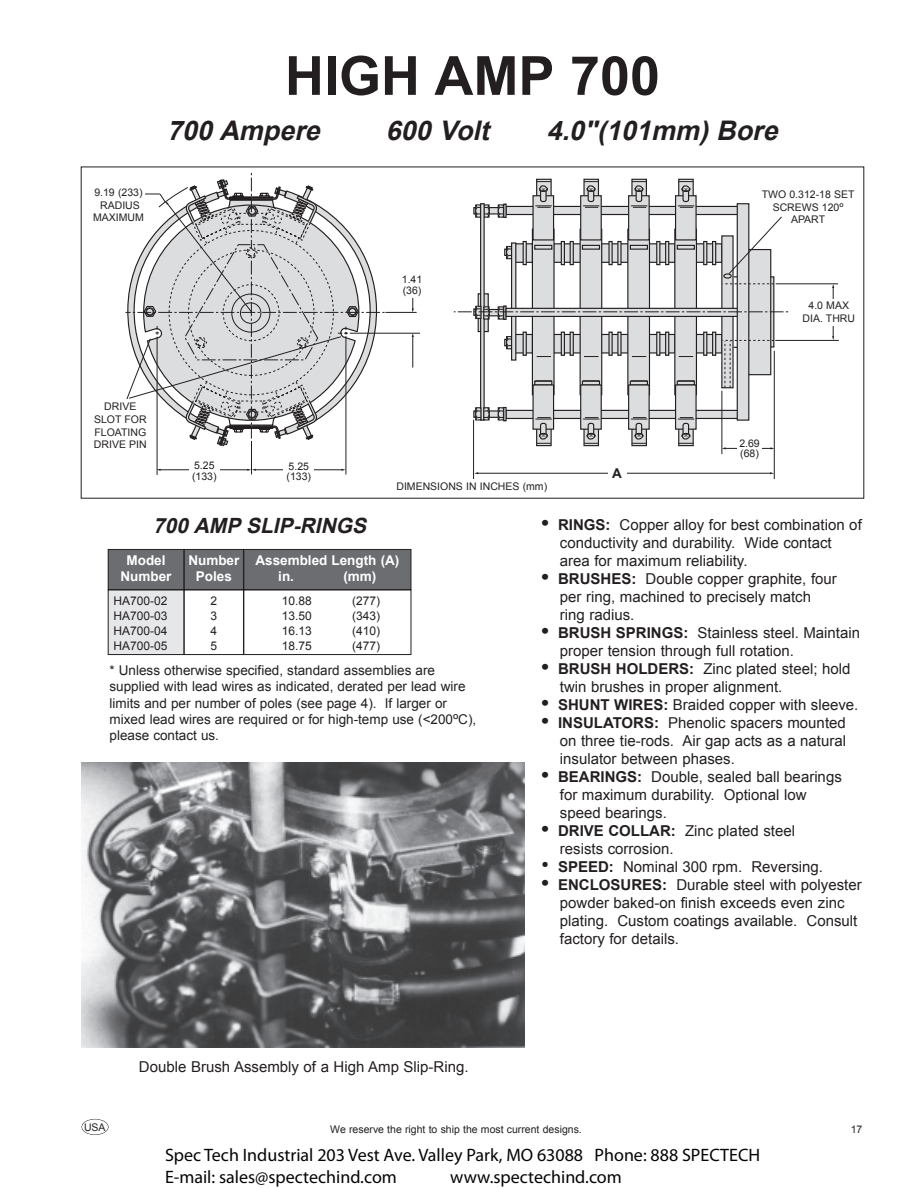
<style>
.page{position:relative;width:918px;height:1188px;background:#fff}
.page>*{position:absolute;margin:0;border:0;box-sizing:border-box;transform-origin:0 0}
.t1{font:700 54px "Arial";color:#231f20}
.t2{font:italic 700 27px "Arial";color:#231f20}
.t3{font:italic 700 21px "Arial";color:#231f20}
.t4{font:18px/21.6px "Myriad Pro";color:#050504}
.t5{font:15px/18px "Arial";color:#231f20}
.t6{font:13.5px/16.2px "Arial";color:#231f20}
.t7{font:700 13.5px/16.2px "Arial";color:#fff;text-align:center}
.t8{font:700 13.5px "Arial";color:#231f20}
.t9{font:12px/15px "Arial";color:#231f20;text-align:justify}
.t10{font:10.5px/12.6px "Arial";color:#231f20;text-align:center}
.s1{font-weight:700;font-size:21px}
.s2{font-weight:700}
.s3{font-size:21px}
</style>
<div class="page">
<div style="left:488px;top:207px;width:12px;height:8px;background:#dcdddf;border:1px solid #231f20"></div>
<svg style="left:498px;top:204px;width:5px;height:12px"></svg>
<div style="left:505px;top:206px;width:234px;height:9px;background:#dcdddf;border:1px solid #231f20"></div>
<svg style="left:678px;top:179px;width:16px;height:2px"></svg>
<svg style="left:631px;top:179px;width:16px;height:2px"></svg>
<svg style="left:583px;top:179px;width:16px;height:2px"></svg>
<svg style="left:536px;top:179px;width:16px;height:2px"></svg>
<svg style="left:473px;top:204px;width:17px;height:12px"></svg>
<svg style="left:480px;top:203px;width:5px;height:204px"></svg>
<div style="left:675px;top:195px;width:22px;height:46px;background:#dcdddf;border:1px solid #231f20"></div>
<svg style="left:678px;top:181px;width:16px;height:27px"></svg>
<div style="left:628px;top:195px;width:22px;height:46px;background:#dcdddf;border:1px solid #231f20"></div>
<svg style="left:631px;top:181px;width:16px;height:27px"></svg>
<div style="left:580px;top:195px;width:22px;height:46px;background:#dcdddf;border:1px solid #231f20"></div>
<svg style="left:583px;top:181px;width:16px;height:27px"></svg>
<div style="left:532px;top:195px;width:22px;height:46px;background:#dcdddf;border:1px solid #231f20"></div>
<svg style="left:535px;top:181px;width:17px;height:27px"></svg>
<svg style="left:503px;top:204px;width:4px;height:12px"></svg>
<div style="left:488px;top:410px;width:12px;height:8px;background:#dcdddf;border:1px solid #231f20"></div>
<svg style="left:498px;top:407px;width:5px;height:14px"></svg>
<div style="left:505px;top:410px;width:234px;height:9px;background:#dcdddf;border:1px solid #231f20"></div>
<svg style="left:678px;top:444px;width:16px;height:2px"></svg>
<svg style="left:631px;top:444px;width:16px;height:2px"></svg>
<svg style="left:583px;top:444px;width:16px;height:2px"></svg>
<svg style="left:536px;top:444px;width:16px;height:2px"></svg>
<svg style="left:473px;top:407px;width:17px;height:14px"></svg>
<div style="left:675px;top:384px;width:22px;height:46px;background:#dcdddf;border:1px solid #231f20"></div>
<svg style="left:678px;top:417px;width:16px;height:27px"></svg>
<div style="left:628px;top:384px;width:22px;height:46px;background:#dcdddf;border:1px solid #231f20"></div>
<svg style="left:631px;top:417px;width:16px;height:27px"></svg>
<div style="left:580px;top:384px;width:22px;height:46px;background:#dcdddf;border:1px solid #231f20"></div>
<svg style="left:583px;top:417px;width:16px;height:27px"></svg>
<div style="left:532px;top:384px;width:22px;height:46px;background:#dcdddf;border:1px solid #231f20"></div>
<svg style="left:535px;top:417px;width:17px;height:27px"></svg>
<svg style="left:503px;top:407px;width:4px;height:14px"></svg>
<div style="left:737px;top:203px;width:12px;height:218px;background:#dcdddf;border:1px solid #231f20"></div>
<hr style="left:255px;top:470px;width:87px;height:1px;background:#231f20">
<hr style="left:160px;top:470px;width:88px;height:1px;background:#231f20">
<svg style="left:247px;top:469px;width:9px;height:2px"></svg>
<hr style="left:774px;top:351px;width:1px;height:128px;background:#231f20">
<hr style="left:722px;top:391px;width:1px;height:63px;background:#231f20">
<hr style="left:473px;top:420px;width:1px;height:60px;background:#231f20">
<hr style="left:477px;top:473px;width:294px;height:1px;background:#231f20">
<hr style="left:725px;top:448px;width:46px;height:1px;background:#231f20">
<hr style="left:776px;top:284px;width:62px;height:1px;background:#231f20">
<hr style="left:775px;top:340px;width:64px;height:1px;background:#231f20">
<hr style="left:833px;top:287px;width:1px;height:50px;background:#231f20">
<svg style="left:125px;top:173px;width:222px;height:274px"></svg>
<div style="left:608px;top:464px;width:18px;height:21px;background:#fff"></div>
<div style="left:91px;top:394px;width:59px;height:65px;background:#fff"></div>
<div style="left:799px;top:299px;width:60px;height:27px;background:#fff"></div>
<div style="left:375px;top:479px;width:194px;height:16px;background:#fff"></div>
<svg style="left:126px;top:216px;width:656px;height:184px"></svg>
<div style="left:108px;top:550px;width:76px;height:39px;background:#6c6d70"></div>
<div style="left:108px;top:549px;width:76px;height:41px;border:1px solid #231f20"></div>
<div style="left:108px;top:590px;width:76px;height:64px;background:#e6e7e9"></div>
<div style="left:184px;top:550px;width:59px;height:39px;background:#6c6d70"></div>
<div style="left:184px;top:549px;width:60px;height:41px;border:1px solid #231f20"></div>
<div style="left:184px;top:590px;width:60px;height:65px;border:1px solid #231f20"></div>
<div style="left:244px;top:550px;width:167px;height:39px;background:#6c6d70"></div>
<div style="left:244px;top:549px;width:167px;height:41px;border:1px solid #231f20"></div>
<div style="left:244px;top:590px;width:167px;height:65px;border:1px solid #231f20"></div>
<img style="left:81px;top:763px;width:444px;height:285px">
<svg style="left:129px;top:193px;width:212px;height:206px;background:#cfcfd1"></svg>
<svg style="left:82px;top:1119px;width:27px;height:16px"></svg>
<div style="left:397px;top:274px;width:30px;height:24px;background:#fff"></div>
<div style="left:189px;top:460px;width:31px;height:24px;background:#fff"></div>
<div style="left:284px;top:460px;width:30px;height:24px;background:#fff"></div>
<div style="left:737px;top:437px;width:25px;height:25px;background:#fff"></div>
<p class="t10" style="left:93px;top:186px;width:52px">9.19 (233)<br>RADIUS<br>MAXIMUM</p>
<h1 class="t1" style="left:285px;top:40px;width:377px">HIGH AMP 700</h1>
<h2 class="t2" style="left:167px;top:113px;width:162px">700 Ampere</h2>
<h2 class="t2" style="left:386px;top:113px;width:113px">600 Volt</h2>
<h2 class="t2" style="left:547px;top:113px;width:241px">4.0"(101mm) Bore</h2>
<p class="t10" style="left:402px;top:275px;width:22px;line-height:10.5px;text-align:left">1.41 (36)</p>
<p class="t10" style="left:762px;top:188px;width:94px">TWO 0.312-18 SET<br>SCREWS 120<sup>O<br></sup>APART</p>
<p class="t10" style="left:803px;top:299px;width:54px">4.0 MAX<br>DIA. THRU</p>
<p class="t10" style="left:94px;top:401px;width:54px">DRIVE<br>SLOT FOR<br>FLOATING<br>DRIVE PIN</p>
<p class="t10" style="left:192px;top:461px;width:26px;line-height:10.5px;text-align:left">5.25 (133)</p>
<p class="t10" style="left:287px;top:461px;width:26px;line-height:10.5px;text-align:left">5.25 (133)</p>
<p class="t10" style="left:396px;top:480px;width:152px">DIMENSIONS IN INCHES (mm)</p>
<p class="t8" style="left:612px;top:465px;width:11px">A</p>
<p class="t10" style="left:739px;top:438px;width:22px;line-height:10.5px;text-align:left">2.69 (68)</p>
<h3 class="t3" style="left:153px;top:512px;width:221px">700 AMP SLIP-RINGS</h3>
<p class="t7" style="left:121px;top:553px;width:53px">Model<br>Number</p>
<p class="t9" style="left:114px;top:594px;width:56px">HA700-02<br>HA700-03<br>HA700-04<br>HA700-05</p>
<p class="t7" style="left:188px;top:553px;width:53px">Number<br>Poles</p>
<p class="t9" style="left:211px;top:594px;width:8px">2<br>3<br>4<br>5</p>
<p class="t7" style="left:278px;top:553px;width:123px;text-align:left;text-indent:-23px">Assembled Length (A) in.</p>
<p class="t7" style="left:343px;top:569px;width:34px">(mm)</p>
<p class="t9" style="left:282px;top:594px;width:32px">10.88</p>
<p class="t9" style="left:352px;top:594px;width:30px">(277)</p>
<p class="t9" style="left:282px;top:609px;width:32px">13.50</p>
<p class="t9" style="left:352px;top:609px;width:30px">(343)</p>
<p class="t9" style="left:282px;top:624px;width:32px">16.13</p>
<p class="t9" style="left:352px;top:624px;width:30px">(410)</p>
<p class="t9" style="left:282px;top:639px;width:32px">18.75</p>
<p class="t9" style="left:352px;top:639px;width:30px">(477)</p>
<p class="t6" style="left:110px;top:662px;width:368px">* Unless otherwise specified, standard assemblies are supplied with lead wires as indicated, derated per lead wire limits and per number of poles (see page 4). If larger or mixed lead wires are required or for high-temp use (&lt;200<sup>O</sup>C), please contact us.</p>
<p class="t5" style="left:139px;top:1058px;width:331px">Double Brush Assembly of a High Amp Slip-Ring.</p>
<p class="t5" style="left:560px;top:516px;width:303px;text-indent:-18px"><span class="s1">•</span> <span class="s2">RINGS:</span> Copper alloy for best combination of conductivity and durability. Wide contact area for maximum reliability.</p>
<p class="t5" style="left:560px;top:570px;width:279px;text-indent:-18px"><span class="s1">•</span> <span class="s2">BRUSHES:</span> Double copper graphite, four per ring, machined to precisely match ring radius.</p>
<p class="t5" style="left:560px;top:624px;width:302px;text-indent:-18px"><span class="s1">•</span> <span class="s2">BRUSH SPRINGS:</span> Stainless steel. Maintain proper tension through full rotation.</p>
<p class="t5" style="left:560px;top:660px;width:292px;text-indent:-18px"><span class="s1">•</span> <span class="s2">BRUSH HOLDERS:</span> Zinc plated steel; hold twin brushes in proper alignment.</p>
<p class="t5" style="left:542px;top:696px;width:318px"><span class="s1">•</span> <span class="s2">SHUNT WIRES:</span> Braided copper with sleeve.</p>
<p class="t5" style="left:560px;top:714px;width:288px;text-align:justify;text-indent:-18px"><span class="s1">•</span> <span class="s2">INSULATORS:</span> Phenolic spacers mounted on three tie-rods. Air gap acts as a natural insulator between phases.</p>
<p class="t5" style="left:560px;top:768px;width:283px;text-indent:-18px"><span class="s1">•</span> <span class="s2">BEARINGS:</span> Double, sealed ball bearings for maximum durability. Optional low speed bearings.</p>
<p class="t5" style="left:560px;top:822px;width:237px;text-indent:-18px"><span class="s1">•</span> <span class="s2">DRIVE COLLAR:</span> Zinc plated steel resists corrosion.</p>
<p class="t5" style="left:542px;top:858px;width:283px"><span class="s3">•</span> <span class="s2">SPEED:</span> Nominal 300 rpm. Reversing.</p>
<p class="t5" style="left:560px;top:876px;width:303px;text-indent:-18px"><span class="s1">•</span> <span class="s2">ENCLOSURES:</span> Durable steel with polyester powder baked-on finish exceeds even zinc plating. Custom coatings available. Consult factory for details.</p>
<p class="t10" style="left:84px;top:1121px;width:23px">USA</p>
<p class="t10" style="left:330px;top:1123px;width:253px">We reserve the right to ship the most current designs.</p>
<p class="t10" style="left:851px;top:1123px;width:13px">17</p>
<p class="t4" style="left:165px;top:1144px;width:597px">Spec Tech Industrial 203 Vest Ave. Valley Park, MO 63088 Phone: 888 SPECTECH<br>E-mail: sales@spectechind.com</p>
<p class="t4" style="left:450px;top:1165px;width:173px">www.spectechind.com</p>
</div>
